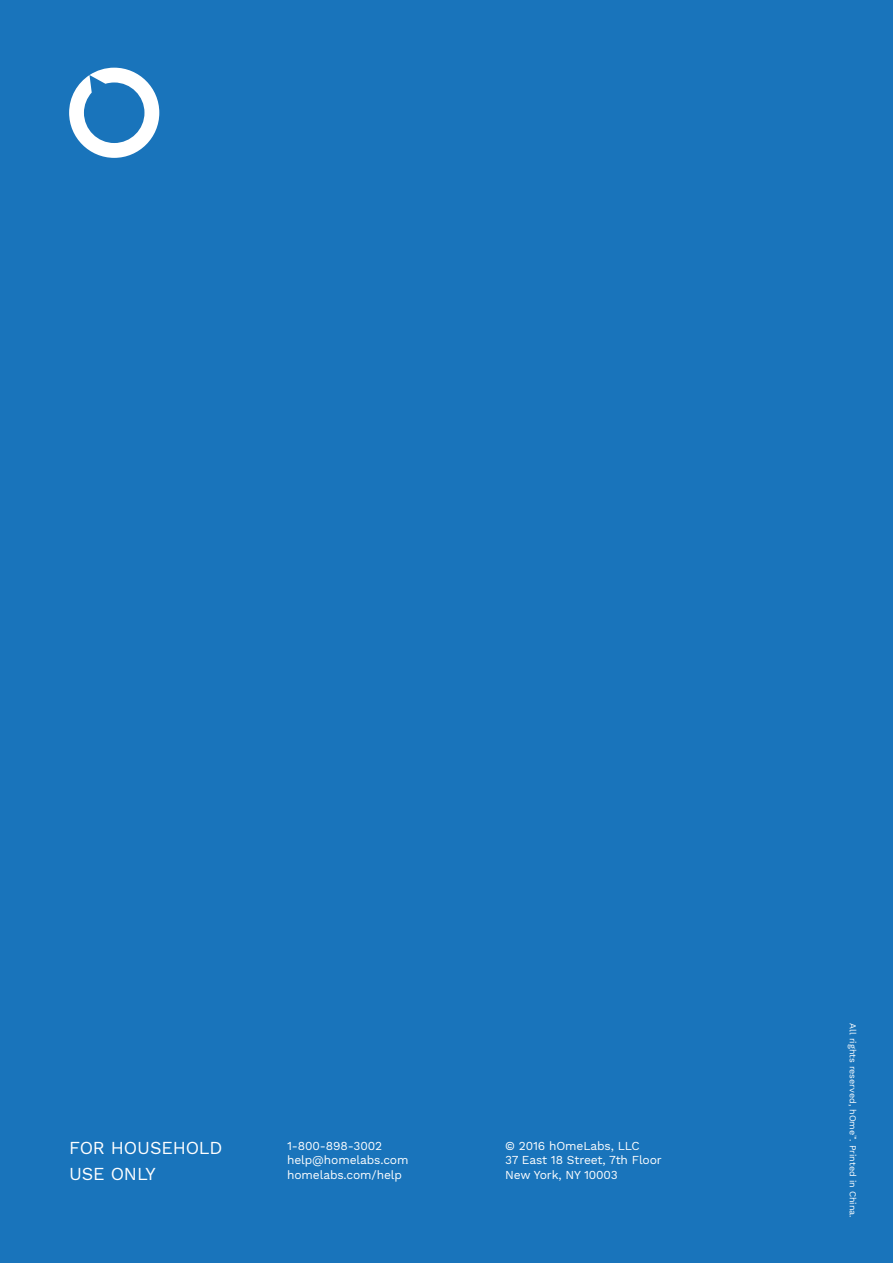
<style>
.page{position:relative;width:893px;height:1263px;background:#1974bb}
.page>*{position:absolute;margin:0;border:0;box-sizing:border-box;transform-origin:0 0}
.t1{font:18px/25.5px "Work Sans";letter-spacing:-.01em;color:#fff}
.t2{font:12px/14.4px "Work Sans";letter-spacing:-.01em;color:#fff}
.t3{font:9px "Work Sans";color:#fff}
</style>
<div class="page">
<svg style="left:69px;top:68px;width:90px;height:90px"></svg>
<h1 class="t1" style="left:69px;top:1136px;width:155px">FOR HOUSEHOLD<br>USE ONLY</h1>
<p class="t2" style="left:287px;top:1139px;width:123px">1-800-898-3002 help@homelabs.com homelabs.com/help</p>
<p class="t2" style="left:505px;top:1139px;width:158px">© 2016 hOmeLabs, LLC<br>37 East 18 Street, 7th Floor<br>New York, NY 10003</p>
<p class="t3" style="left:858px;top:1023px;width:196px;rotate:90deg">All rights reserved, hOme<sup>™</sup>. Printed in China.</p>
</div>
